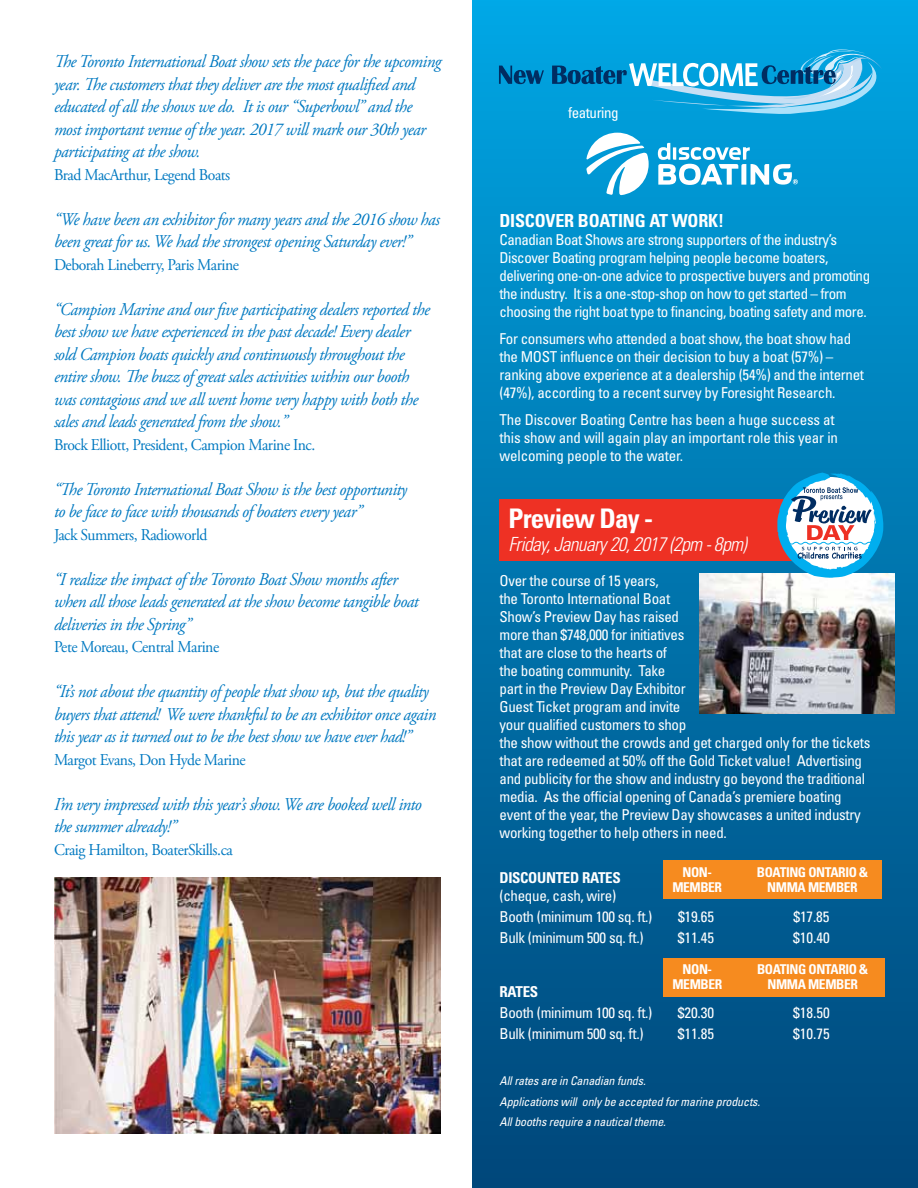
<style>
.page{position:relative;width:918px;height:1188px;background:#fff}
.page>*{position:absolute;margin:0;border:0;box-sizing:border-box;transform-origin:0 0}
.t1{font:700 condensed 27px "Univers LT Std";letter-spacing:-.03em;color:#fff}
.t2{font:italic 300 condensed 19.5px "Univers LT Std";letter-spacing:-.03em;color:#fff}
.t3{font:italic 18px/22.5px "Adobe Garamond Pro";letter-spacing:-.03em;color:#0079c1;scale:.95 1}
.t4{font:italic 18px/22.5px "Adobe Garamond Pro";letter-spacing:-.03em;color:#0079c1;scale:.94 1}
.t5{font:700 condensed 18px "Univers LT Std";letter-spacing:-.01em;color:#fff}
.t6{font:16.5px "Adobe Garamond Pro";letter-spacing:-.03em;color:#0079c1;scale:.95 1}
.t7{font:condensed 15px/18px "Univers LT Std";letter-spacing:-.02em;color:#fff}
.t8{font:700 condensed 15px "Univers LT Std";letter-spacing:-.02em;color:#fff}
.t9{font:700 condensed 13.5px "Univers LT Std";letter-spacing:-.03em;color:#fff}
.t10{font:italic condensed 12px/20.2px "Univers LT Std";letter-spacing:-.01em;color:#fff}
</style>
<div class="page">
<img style="left:54px;top:878px;width:387px;height:256px">
<div style="left:472px;top:0;width:446px;height:1188px;background:linear-gradient(to bottom,#00a5e3,#014578)"></div>
<svg style="left:586px;top:133px;width:212px;height:62px"></svg>
<img style="left:700px;top:574px;width:194px;height:140px">
<div style="left:499px;top:499px;width:365px;height:62px;background:#ee3124"></div>
<div style="left:663px;top:860px;width:218px;height:38px;background:#f68b1f"></div>
<div style="left:663px;top:958px;width:222px;height:39px;background:#f68b1f"></div>
<svg style="left:499px;top:66px;width:45px;height:18px"></svg>
<svg style="left:552px;top:50px;width:330px;height:64px"></svg>
<svg style="left:777px;top:473px;width:106px;height:106px"></svg>
<p class="t3" style="left:54px;top:51px;width:409px">The Toronto International Boat show sets the pace for the upcoming year. The customers that they deliver are the most qualified and educated of all the shows we do. It is our “Superbowl” and the most important venue of the year. 2017 will mark our 30th year participating at the show.</p>
<p class="t6" style="left:54px;top:164px;width:187px">Brad MacArthur, Legend Boats</p>
<p class="t3" style="left:54px;top:208px;width:408px">“We have been an exhibitor for many years and the 2016 show has been great for us. We had the strongest opening Saturday ever!”</p>
<p class="t6" style="left:54px;top:254px;width:196px">Deborah Lineberry, Paris Marine</p>
<p class="t3" style="left:54px;top:298px;width:397px">“Campion Marine and our five participating dealers reported the best show we have experienced in the past decade! Every dealer sold Campion boats quickly and continuously throughout the entire show. The buzz of great sales activities within our booth was contagious and we all went home very happy with both the sales and leads generated from the show.”</p>
<p class="t6" style="left:54px;top:434px;width:277px">Brock Elliott, President, Campion Marine Inc.</p>
<p class="t3" style="left:54px;top:478px;width:373px">“The Toronto International Boat Show is the best opportunity to be face to face with thousands of boaters every year”</p>
<p class="t6" style="left:54px;top:524px;width:163px">Jack Summers, Radioworld</p>
<p class="t3" style="left:54px;top:568px;width:385px">“I realize the impact of the Toronto Boat Show months after when all those leads generated at the show become tangible boat deliveries in the Spring”</p>
<p class="t6" style="left:54px;top:637px;width:175px">Pete Moreau, Central Marine</p>
<p class="t4" style="left:54px;top:681px;width:408px">“It’s not about the quantity of people that show up, but the quality buyers that attend! We were thankful to be an exhibitor once again this year as it turned out to be the best show we have ever had!”</p>
<p class="t6" style="left:54px;top:749px;width:203px">Margot Evans, Don Hyde Marine</p>
<p class="t3" style="left:54px;top:793px;width:389px">I’m very impressed with this year’s show. We are booked well into the summer already!”</p>
<p class="t6" style="left:54px;top:839px;width:190px">Craig Hamilton, BoaterSkills.ca</p>
<p class="t7" style="left:568px;top:103px;width:52px">featuring</p>
<p class="t5" style="left:500px;top:209px;width:226px">DISCOVER BOATING AT WORK!</p>
<p class="t7" style="left:500px;top:230px;width:372px">Canadian Boat Shows are strong supporters of the industry’s Discover Boating program helping people become boaters, delivering one-on-one advice to prospective buyers and promoting the industry. It is a one-stop-shop on how to get started – from choosing the right boat type to financing, boating safety and more.</p>
<p class="t7" style="left:500px;top:329px;width:366px">For consumers who attended a boat show, the boat show had the MOST influence on their decision to buy a boat (57%) – ranking above experience at a dealership (54%) and the internet (47%), according to a recent survey by Foresight Research.</p>
<p class="t7" style="left:500px;top:410px;width:340px">The Discover Boating Centre has been a huge success at this show and will again play an important role this year in welcoming people to the water.</p>
<h1 class="t1" style="left:508px;top:502px;width:146px">Preview Day -</h1>
<h2 class="t2" style="left:508px;top:532px;width:240px">Friday, January 20, 2017 (2pm - 8pm)</h2>
<p class="t7" style="left:500px;top:571px;width:373px">Over the course of 15 years,<br>the Toronto International Boat<br>Show’s Preview Day has raised<br>more than $748,000 for initiatives<br>that are close to the hearts of<br>the boating community. Take<br>part in the Preview Day Exhibitor<br>Guest Ticket program and invite<br>your qualified customers to shop<br>the show without the crowds and get charged only for the tickets that are redeemed at 50% off the Gold Ticket value! Advertising and publicity for the show and industry go beyond the traditional media. As the official opening of Canada’s premiere boating event of the year, the Preview Day showcases a united industry working together to help others in need.</p>
<p class="t8" style="left:500px;top:868px;width:123px">DISCOUNTED RATES</p>
<p class="t7" style="left:500px;top:885px;width:154px;line-height:21px">(cheque, cash, wire)<br>Booth (minimum 100 sq. ft.)</p>
<p class="t9" style="left:682px;top:863px;width:31px">NON-</p>
<p class="t9" style="left:757px;top:863px;width:113px">BOATING ONTARIO &amp;</p>
<p class="t9" style="left:672px;top:878px;width:51px">MEMBER</p>
<p class="t9" style="left:767px;top:878px;width:92px">NMMA MEMBER</p>
<p class="t7" style="left:678px;top:907px;width:37px">$19.65</p>
<p class="t7" style="left:794px;top:907px;width:37px">$17.85</p>
<p class="t7" style="left:500px;top:928px;width:146px">Bulk (minimum 500 sq. ft.)</p>
<p class="t7" style="left:678px;top:928px;width:38px">$11.45</p>
<p class="t7" style="left:793px;top:928px;width:38px">$10.40</p>
<p class="t9" style="left:683px;top:961px;width:31px">NON-</p>
<p class="t9" style="left:757px;top:961px;width:113px">BOATING ONTARIO &amp;</p>
<p class="t9" style="left:672px;top:976px;width:51px">MEMBER</p>
<p class="t9" style="left:767px;top:976px;width:92px">NMMA MEMBER</p>
<p class="t8" style="left:500px;top:982px;width:40px">RATES</p>
<p class="t7" style="left:500px;top:1003px;width:154px">Booth (minimum 100 sq. ft.)</p>
<p class="t7" style="left:678px;top:1003px;width:38px">$20.30</p>
<p class="t7" style="left:793px;top:1003px;width:38px">$18.50</p>
<p class="t7" style="left:499px;top:1024px;width:146px">Bulk (minimum 500 sq. ft.)</p>
<p class="t7" style="left:678px;top:1024px;width:38px">$11.85</p>
<p class="t7" style="left:793px;top:1024px;width:38px">$10.75</p>
<p class="t10" style="left:500px;top:1071px;width:262px">All rates are in Canadian funds.<br>Applications will only be accepted for marine products.<br>All booths require a nautical theme.</p>
</div>
